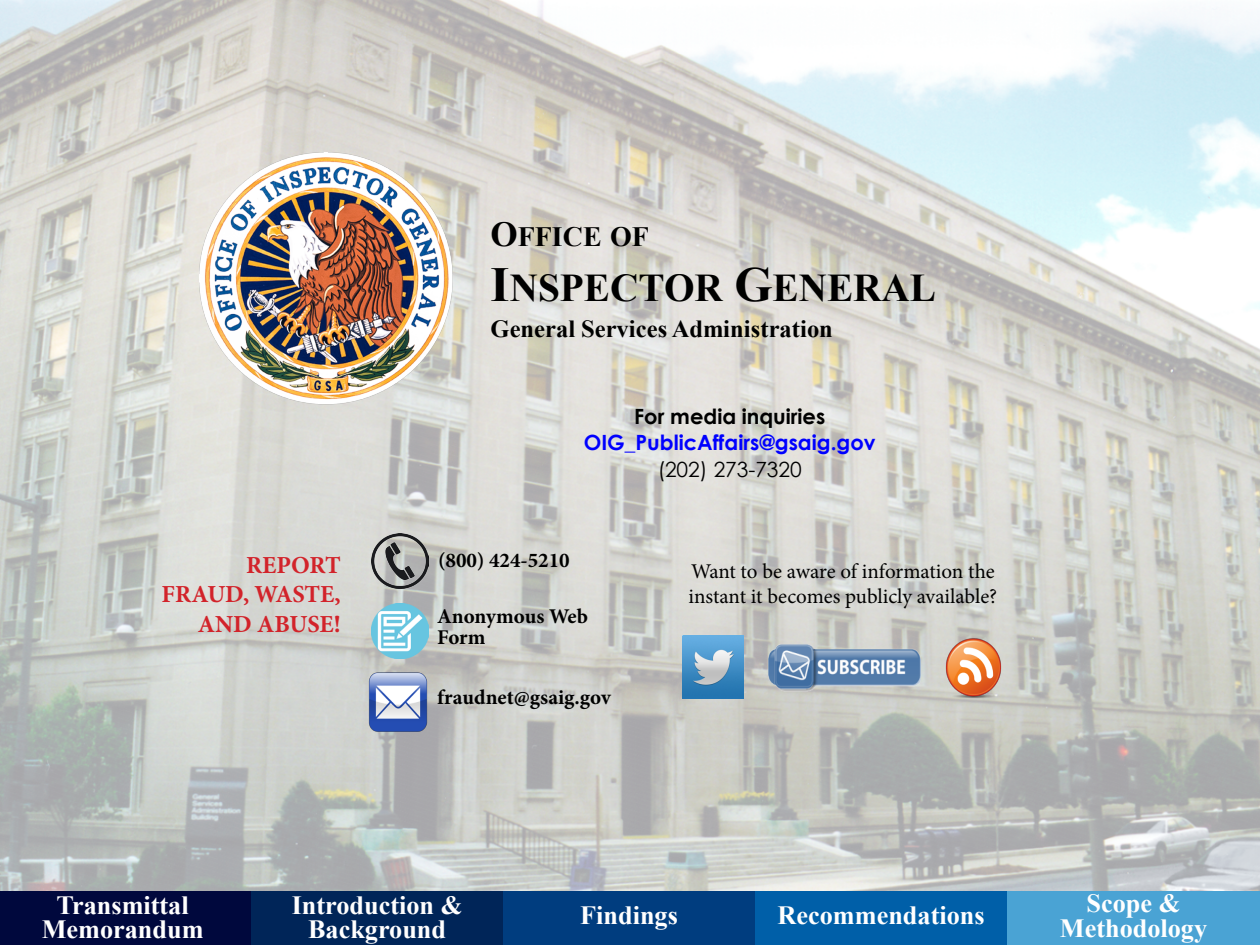
<style>
.page{position:relative;width:1260px;height:945px;background:#fff}
.page>*{position:absolute;margin:0;border:0;box-sizing:border-box;transform-origin:0 0}
.t1{font:700 39.2px "Times New Roman";color:#000}
.t2{font:700 28px "Times New Roman";color:#000}
.t3{font:700 26.25px/24.5px "Times New Roman";color:#fff;text-align:center}
.t4{font:700 24.5px "Times New Roman";letter-spacing:.005em;color:#000}
.t5{font:700 24.5px/29.4px "Minion Pro";color:#d2232a;text-align:right}
.t6{font:21px/25.2px "Minion Pro";letter-spacing:-.005em;color:#000}
.t7{font:700 21px/21px "Minion Pro";color:#000}
.t8{font:700 21px "Century Gothic";color:#00f}
.t9{font:700 21px "Century Gothic";color:#000}
.t10{font:21px "Century Gothic";letter-spacing:-.005em;color:#000}
.s1{font-size:35px}
.s2{font-size:49px}
</style>
<div class="page">
<img style="left:0;top:0;width:1260px;height:892px">
<img style="left:199px;top:152px;width:256px;height:254px">
<img style="left:372px;top:533px;width:56px;height:55px">
<img style="left:372px;top:604px;width:56px;height:55px">
<img style="left:368px;top:670px;width:60px;height:63px">
<img style="left:683px;top:635px;width:60px;height:63px">
<img style="left:769px;top:645px;width:151px;height:46px">
<img style="left:943px;top:635px;width:60px;height:63px">
<div style="left:0;top:892px;width:251px;height:53px;background:#00083d"></div>
<div style="left:755px;top:892px;width:252px;height:53px;background:#005fa8"></div>
<div style="left:503px;top:892px;width:252px;height:53px;background:#003d7f"></div>
<div style="left:251px;top:892px;width:252px;height:53px;background:#002558"></div>
<div style="left:1007px;top:892px;width:253px;height:53px;background:#4aa3d4"></div>
<p class="t2" style="left:491px;top:217px;width:160px"><span class="s1">O</span>FFICE OF</p>
<h1 class="t1" style="left:491px;top:261px;width:177px"><span class="s2">I</span>NSPECTOR</h1>
<h1 class="t1" style="left:734px;top:261px;width:66px"><span class="s2">G</span>ENERAL</h1>
<p class="t4" style="left:491px;top:311px;width:344px">General Services Administration</p>
<p class="t9" style="left:634px;top:400px;width:193px">For media inquiries</p>
<p class="t8" style="left:584px;top:427px;width:293px">OIG_PublicAffairs@gsaig.gov</p>
<p class="t10" style="left:658px;top:455px;width:145px">(202) 273-7320</p>
<p class="t5" style="left:162px;top:550px;width:181px">REPORT<br>FRAUD, WASTE,<br>AND ABUSE!</p>
<p class="t7" style="left:438px;top:549px;width:133px">(800) 424-5210</p>
<p class="t7" style="left:437px;top:606px;width:152px">Anonymous Web<br>Form</p>
<p class="t7" style="left:437px;top:687px;width:175px">fraudnet@gsaig.gov</p>
<p class="t6" style="left:689px;top:558px;width:310px">Want to be aware of information the instant it becomes publicly available?</p>
<p class="t3" style="left:42px;top:892px;width:163px">Transmittal<br>Memorandum</p>
<p class="t3" style="left:292px;top:892px;width:172px">Introduction &amp;<br>Background</p>
<p class="t3" style="left:580px;top:902px;width:99px">Findings</p>
<p class="t3" style="left:778px;top:902px;width:209px">Recommendations</p>
<p class="t3" style="left:1060px;top:890px;width:149px">Scope &amp;<br>Methodology</p>
</div>
